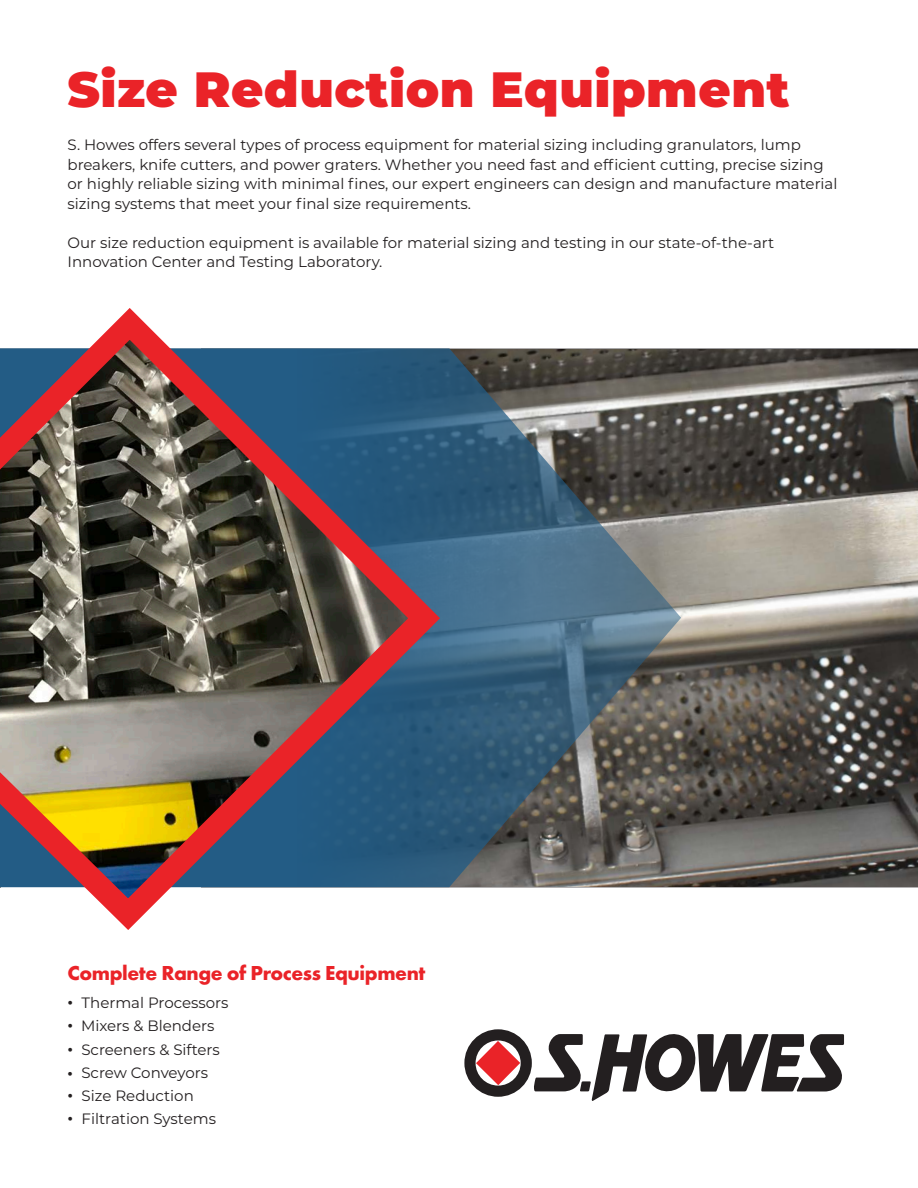
<style>
.page{position:relative;width:918px;height:1188px;background:#fff}
.page>*{position:absolute;margin:0;border:0;box-sizing:border-box;transform-origin:0 0}
.t1{font:900 49.5px "Montserrat";letter-spacing:.01em;color:#ea2328}
.t2{font:700 21px "Futura PT";letter-spacing:-.02em;color:#ea2328}
.t3{font:15px/19.5px "Montserrat";color:#231f20}
.s1{font-weight:700}
</style>
<div class="page">
<img style="left:681px;top:349px;width:236px;height:538px">
<svg style="left:456px;top:348px;width:225px;height:539px"></svg>
<svg style="left:464px;top:1029px;width:380px;height:72px"></svg>
<svg style="left:0;top:308px;width:456px;height:622px"></svg>
<h1 class="t1" style="left:68px;top:66px;width:723px">Size Reduction Equipment</h1>
<p class="t3" style="left:68px;top:136px;width:771px">S. Howes offers several types of process equipment for material sizing including granulators, lump breakers, knife cutters, and power graters. Whether you need fast and efficient cutting, precise sizing or highly reliable sizing with minimal fines, our expert engineers can design and manufacture material sizing systems that meet your final size requirements.</p>
<p class="t3" style="left:68px;top:234px;width:708px">Our size reduction equipment is available for material sizing and testing in our state-of-the-art<br>Innovation Center and Testing Laboratory.</p>
<h2 class="t2" style="left:68px;top:964px;width:359px">Complete Range of Process Equipment</h2>
<p class="t3" style="left:68px;top:994px;width:163px"><span class="s1">•</span> Thermal Processors</p>
<p class="t3" style="left:68px;top:1018px;width:148px"><span class="s1">•</span> Mixers &amp; Blenders</p>
<p class="t3" style="left:68px;top:1041px;width:154px"><span class="s1">•</span> Screeners &amp; Sifters</p>
<p class="t3" style="left:68px;top:1064px;width:142px"><span class="s1">•</span> Screw Conveyors</p>
<p class="t3" style="left:68px;top:1087px;width:128px"><span class="s1">•</span> Size Reduction</p>
<p class="t3" style="left:68px;top:1111px;width:150px"><span class="s1">•</span> Filtration Systems</p>
</div>
